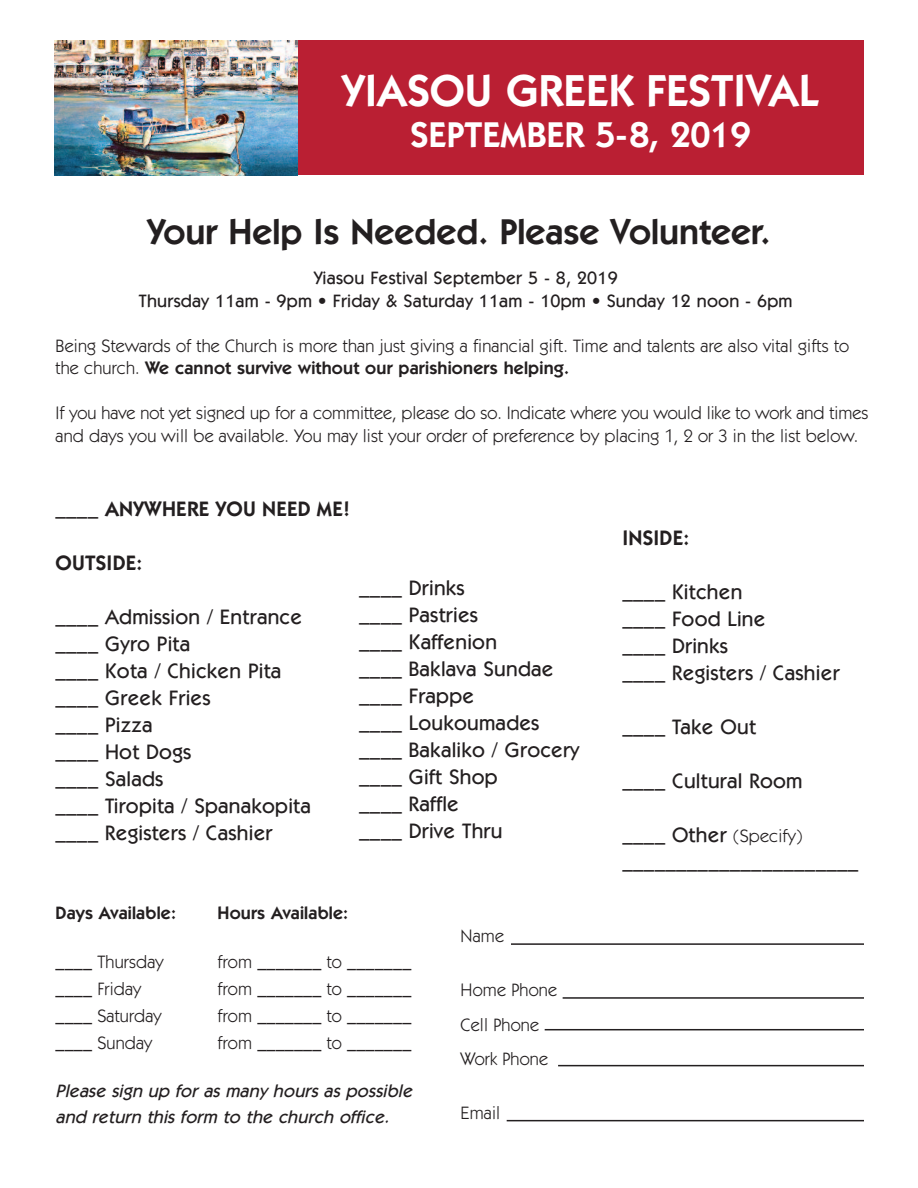
<style>
.page{position:relative;width:918px;height:1188px;background:#fff}
.page>*{position:absolute;margin:0;border:0;box-sizing:border-box;transform-origin:0 0}
.t1{font:600 45px "Itc Kabel";color:#fff}
.t2{font:600 36px "Itc Kabel";color:#231f20}
.t3{font:600 36px "Itc Kabel";color:#fff}
.t4{font:500 21px/27px "Itc Kabel";letter-spacing:.01em;color:#231f20}
.t5{font:600 21px "Itc Kabel";letter-spacing:.01em;color:#231f20}
.t6{font:18px/22.5px "Itc Kabel";letter-spacing:.01em;color:#231f20}
.t7{font:500 18px/22.5px "Itc Kabel";letter-spacing:.01em;color:#231f20;text-align:center}
.t8{font:italic 500 18px/25.5px "Itc Kabel";letter-spacing:.01em;color:#231f20}
.t9{font:600 18px "Itc Kabel";letter-spacing:.01em;color:#231f20}
.s1{font-weight:600}
.s2{font-weight:500}
.s3{font-weight:400;font-size:18px}
</style>
<div class="page">
<hr style="left:511px;top:943px;width:353px;height:2px;background:#231f20">
<hr style="left:563px;top:997px;width:301px;height:2px;background:#231f20">
<hr style="left:545px;top:1029px;width:319px;height:1px;background:#231f20">
<hr style="left:558px;top:1065px;width:306px;height:1px;background:#231f20">
<hr style="left:507px;top:1120px;width:357px;height:1px;background:#231f20">
<div style="left:54px;top:40px;width:810px;height:136px;background:#ba1f33"></div>
<img style="left:54px;top:40px;width:243px;height:136px">
<h1 class="t1" style="left:342px;top:75px;width:478px">YIASOU GREEK FESTIVAL</h1>
<h2 class="t3" style="left:410px;top:122px;width:342px">SEPTEMBER 5-8, 2019</h2>
<h2 class="t2" style="left:147px;top:219px;width:625px">Your Help Is Needed. Please Volunteer.</h2>
<p class="t7" style="left:139px;top:268px;width:655px">Yiasou Festival September 5 - 8, 2019<br>Thursday 11am - 9pm • Friday &amp; Saturday 11am - 10pm • Sunday 12 noon - 6pm</p>
<p class="t6" style="left:56px;top:336px;width:795px">Being Stewards of the Church is more than just giving a financial gift. Time and talents are also vital gifts to the church. <span class="s1">We cannot survive without our parishioners helping.</span></p>
<p class="t6" style="left:56px;top:403px;width:814px">If you have not yet signed up for a committee, please do so. Indicate where you would like to work and times and days you will be available. You may list your order of preference by placing 1, 2 or 3 in the list below.</p>
<p class="t5" style="left:56px;top:502px;width:296px"><span class="s2">____</span> ANYWHERE YOU NEED ME!</p>
<p class="t5" style="left:55px;top:556px;width:88px">OUTSIDE:</p>
<p class="t4" style="left:55px;top:605px;width:257px">____ Admission / Entrance ____ Gyro Pita<br>____ Kota / Chicken Pita ____ Greek Fries<br>____ Pizza<br>____ Hot Dogs<br>____ Salads<br>____ Tiropita / Spanakopita ____ Registers / Cashier</p>
<p class="t4" style="left:359px;top:577px;width:222px">____ Drinks<br>____ Pastries<br>____ Kaffenion<br>____ Baklava Sundae ____ Frappe<br>____ Loukoumades ____ Bakaliko / Grocery ____ Gift Shop<br>____ Raffle<br>____ Drive Thru</p>
<p class="t9" style="left:56px;top:906px;width:122px">Days Available:</p>
<p class="t9" style="left:217px;top:906px;width:132px">Hours Available:</p>
<p class="t6" style="left:55px;top:952px;width:110px">____ Thursday</p>
<p class="t6" style="left:217px;top:952px;width:195px">from _______ to _______</p>
<p class="t6" style="left:55px;top:979px;width:87px">____ Friday</p>
<p class="t6" style="left:217px;top:979px;width:195px">from _______ to _______</p>
<p class="t6" style="left:56px;top:1006px;width:108px">____ Saturday</p>
<p class="t6" style="left:218px;top:1006px;width:195px">from _______ to _______</p>
<p class="t6" style="left:56px;top:1033px;width:98px">____ Sunday</p>
<p class="t6" style="left:218px;top:1033px;width:195px">from _______ to _______</p>
<p class="t8" style="left:55px;top:1080px;width:361px">Please sign up for as many hours as possible and return this form to the church office.</p>
<p class="t6" style="left:460px;top:926px;width:45px">Name</p>
<p class="t6" style="left:460px;top:974px;width:98px;line-height:34.5px">Home Phone<br>Cell Phone<br>Work Phone</p>
<p class="t6" style="left:460px;top:1103px;width:41px">Email</p>
<p class="t5" style="left:622px;top:530px;width:68px">INSIDE:</p>
<p class="t4" style="left:622px;top:580px;width:219px">____ Kitchen<br>____ Food Line<br>____ Drinks<br>____ Registers / Cashier</p>
<p class="t4" style="left:623px;top:715px;width:135px">____ Take Out</p>
<p class="t4" style="left:623px;top:769px;width:182px">____ Cultural Room</p>
<p class="t4" style="left:622px;top:823px;width:237px">____ Other <span class="s3">(Specify) </span>______________________</p>
</div>
